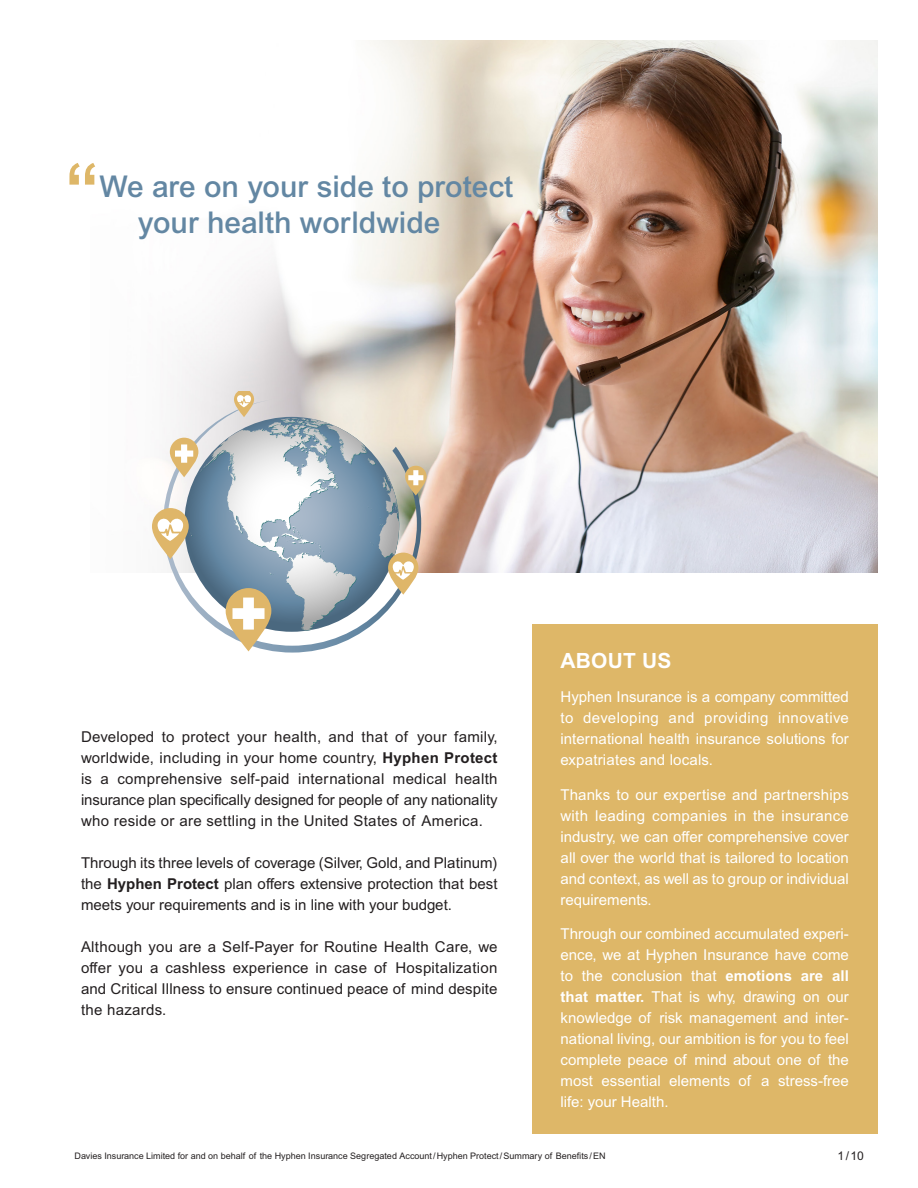
<style>
.page{position:relative;width:918px;height:1188px;background:#fff}
.page>*{position:absolute;margin:0;border:0;box-sizing:border-box;transform-origin:0 0}
.t1{font:500 82.5px "Arial MT Pro";color:#deb768}
.t2{font:500 30px/36px "Arial MT Pro";color:#6387a3}
.Titre{font:700 21px "Arial MT Pro";letter-spacing:.01em;color:#fff}
.Text_reg{font:15px/21px "Arial MT Pro";color:#fff;text-align:justify}
.Text_reg-2{font:15px/21px "Arial MT Pro";letter-spacing:.01em;color:#231f20;text-align:justify}
.t3{font:12px "Arial MT Pro";color:#231f20}
.t4{font:9px "Arial MT Pro";color:#231f20}
.s1{font-weight:700}
</style>
<div class="page">
<img style="left:152px;top:40px;width:726px;height:532px">
<svg style="left:163px;top:399px;width:258px;height:254px"></svg>
<svg style="left:234px;top:391px;width:20px;height:26px"></svg>
<svg style="left:152px;top:508px;width:37px;height:51px"></svg>
<svg style="left:157px;top:517px;width:26px;height:24px"></svg>
<svg style="left:388px;top:553px;width:30px;height:42px"></svg>
<svg style="left:392px;top:560px;width:22px;height:20px"></svg>
<svg style="left:170px;top:438px;width:28px;height:39px"></svg>
<svg style="left:175px;top:444px;width:18px;height:19px"></svg>
<svg style="left:226px;top:588px;width:45px;height:63px"></svg>
<svg style="left:232px;top:598px;width:33px;height:32px"></svg>
<svg style="left:405px;top:466px;width:22px;height:30px"></svg>
<svg style="left:408px;top:470px;width:15px;height:15px"></svg>
<div style="left:532px;top:624px;width:346px;height:510px;background:#deb768"></div>
<p class="t1" style="left:65px;top:146px;width:36px">“</p>
<p class="t2" style="left:138px;top:170px;width:377px;text-indent:-38px">We are on your side to protect your health worldwide</p>
<p class="Text_reg-2" style="left:81px;top:727px;width:418px">Developed to protect your health, and that of your family, worldwide, including in your home country, <span class="s1">Hyphen Protect </span>is a comprehensive self-paid international medical health insurance plan specifically designed for people of any nationality who reside or are settling in the United States of America.</p>
<p class="Text_reg-2" style="left:81px;top:853px;width:418px">Through its three levels of coverage (Silver, Gold, and Platinum) the <span class="s1">Hyphen Protect</span> plan offers extensive protection that best meets your requirements and is in line with your budget.</p>
<p class="Text_reg-2" style="left:81px;top:937px;width:418px">Although you are a Self-Payer for Routine Health Care, we offer you a cashless experience in case of Hospitalization and Critical Illness to ensure continued peace of mind despite the hazards.</p>
<p class="Titre" style="left:561px;top:648px;width:113px">ABOUT US</p>
<p class="Text_reg" style="left:561px;top:687px;width:290px">Hyphen Insurance is a company committed to developing and providing innovative international health insurance solutions for expatriates and locals.</p>
<p class="Text_reg" style="left:561px;top:784px;width:290px">Thanks to our expertise and partnerships with leading companies in the insurance industry, we can offer comprehensive cover all over the world that is tailored to location and context, as well as to group or individual requirements.</p>
<p class="Text_reg" style="left:561px;top:924px;width:290px">Through our combined accumulated experi&shy;ence, we at Hyphen Insurance have come to the conclusion that <span class="s1">emotions are all that matter.</span> That is why, drawing on our knowledge of risk management and inter&shy;national living, our ambition is for you to feel complete peace of mind about one of the most essential elements of a stress-free life: your Health.</p>
<p class="t4" style="left:75px;top:1151px;width:533px">Davies Insurance Limited for and on behalf of the Hyphen Insurance Segregated Account/Hyphen Protect/Summary of Benefits /EN</p>
<p class="t3" style="left:838px;top:1149px;width:28px">1/10</p>
</div>
